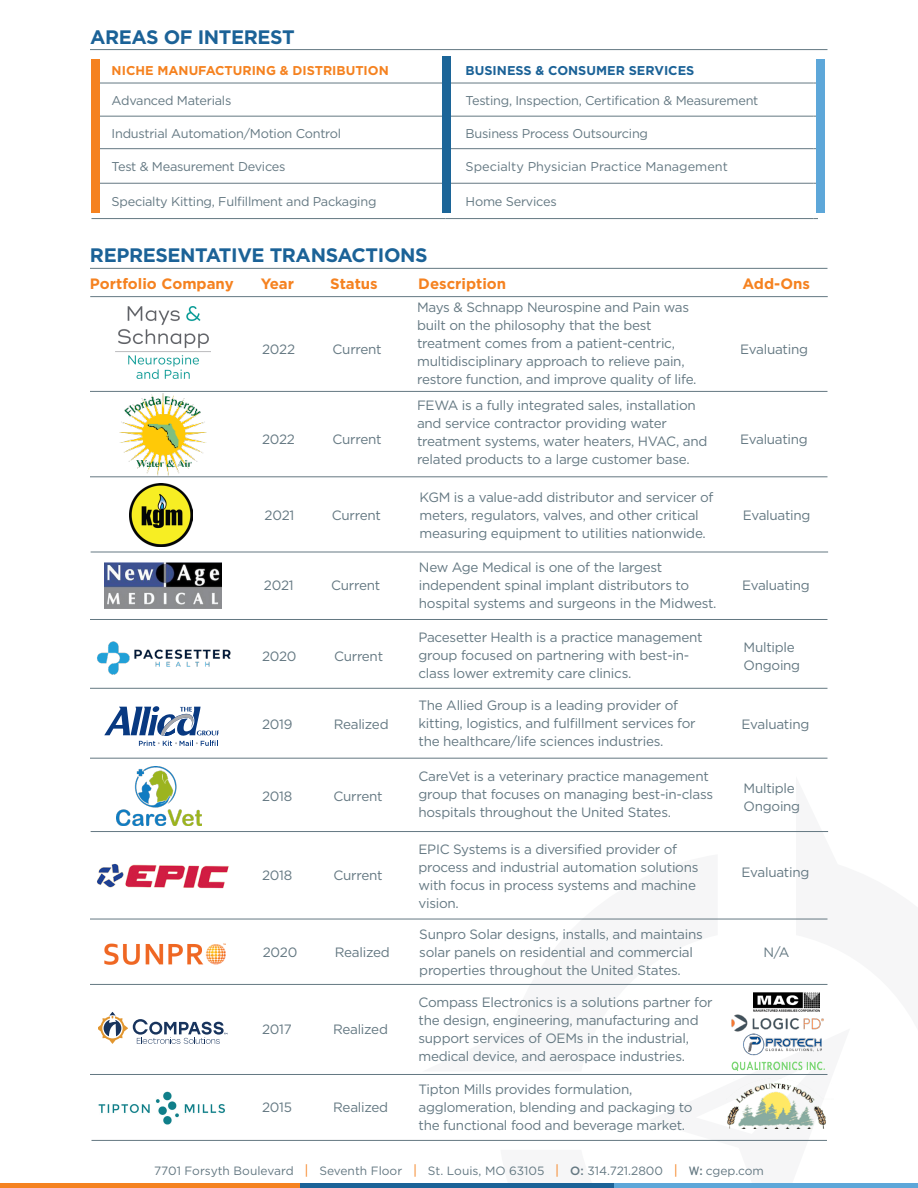
<style>
.page{position:relative;width:918px;height:1188px;background:#fff}
.page>*{position:absolute;margin:0;border:0;box-sizing:border-box;transform-origin:0 0}
.headline{font:700 19.5px "Gotham";letter-spacing:-.02em;color:#1b6297}
.orange_subhead{font:700 15px "Gotham";color:#f58220}
.intro_text{font:13.5px/18px "Gotham";letter-spacing:-.02em;color:#647882}
.table_right{font:12.75px "Gotham";letter-spacing:-.02em;color:#647882}
.table_right-2{font:12.75px "Gotham";color:#647882}
.orange_subhead-2{font:700 12.75px "Gotham";color:#f58220}
.orange_subhead-3{font:700 12.75px "Gotham";color:#1b6297}
.t1{font:12px "Gotham";color:#647882}
.s1{font-size:13.5px;color:#f58220}
.s2{font-weight:500}
</style>
<div class="page">
<hr style="left:92px;top:83px;width:354px;height:1px;background:#647882">
<hr style="left:446px;top:83px;width:367px;height:1px;background:#647882">
<hr style="left:92px;top:116px;width:354px;height:1px;background:#647882">
<hr style="left:446px;top:116px;width:367px;height:1px;background:#647882">
<hr style="left:92px;top:148px;width:354px;height:1px;background:#647882">
<hr style="left:446px;top:148px;width:367px;height:1px;background:#647882">
<hr style="left:92px;top:183px;width:354px;height:1px;background:#647882">
<hr style="left:446px;top:183px;width:367px;height:1px;background:#647882">
<hr style="left:92px;top:218px;width:354px;height:1px;background:#647882">
<hr style="left:446px;top:218px;width:367px;height:1px;background:#647882">
<div style="left:92px;top:59px;width:8px;height:154px;background:#f58220"></div>
<div style="left:816px;top:59px;width:9px;height:154px;background:#5da7d9"></div>
<svg style="left:500px;top:831px;width:418px;height:353px"></svg>
<hr style="left:90px;top:49px;width:737px;height:1px;background:#647882">
<hr style="left:90px;top:268px;width:737px;height:1px;background:#647882">
<hr style="left:0;top:1184px;width:304px;height:4px;background:#f58220">
<hr style="left:300px;top:1184px;width:318px;height:4px;background:#1b6297">
<hr style="left:614px;top:1184px;width:304px;height:4px;background:#5da7d9">
<hr style="left:92px;top:1140px;width:735px;height:1px;background:#647882">
<hr style="left:90px;top:688px;width:737px;height:1px;background:#647882">
<hr style="left:90px;top:619px;width:737px;height:1px;background:#647882">
<hr style="left:90px;top:477px;width:737px;height:1px;background:#647882">
<hr style="left:90px;top:391px;width:737px;height:1px;background:#647882">
<hr style="left:90px;top:758px;width:737px;height:1px;background:#647882">
<hr style="left:90px;top:919px;width:737px;height:1px;background:#647882">
<hr style="left:90px;top:984px;width:737px;height:1px;background:#647882">
<hr style="left:90px;top:1074px;width:737px;height:1px;background:#647882">
<img style="left:97px;top:641px;width:134px;height:34px">
<svg style="left:98px;top:1012px;width:129px;height:32px"></svg>
<img style="left:753px;top:992px;width:67px;height:19px">
<img style="left:731px;top:1014px;width:93px;height:17px">
<img style="left:740px;top:1032px;width:81px;height:25px">
<img style="left:731px;top:1059px;width:95px;height:6px">
<img style="left:98px;top:1091px;width:127px;height:34px">
<img style="left:727px;top:1065px;width:106px;height:63px">
<svg style="left:104px;top:706px;width:115px;height:40px"></svg>
<img style="left:97px;top:863px;width:132px;height:25px">
<img style="left:116px;top:766px;width:86px;height:60px">
<div style="left:442px;top:56px;width:9px;height:157px;background:#1c6598"></div>
<img style="left:105px;top:563px;width:116px;height:46px">
<img style="left:130px;top:483px;width:63px;height:63px">
<hr style="left:91px;top:552px;width:737px;height:1px;background:#647882">
<img style="left:104px;top:943px;width:122px;height:22px">
<hr style="left:91px;top:831px;width:737px;height:1px;background:#647882">
<img style="left:119px;top:393px;width:88px;height:82px">
<img style="left:115px;top:306px;width:96px;height:72px">
<hr style="left:90px;top:296px;width:738px;height:1px;background:#647882">
<p class="headline" style="left:90px;top:24px;width:206px">AREAS OF INTEREST</p>
<p class="orange_subhead-2" style="left:112px;top:62px;width:279px">NICHE MANUFACTURING &amp; DISTRIBUTION</p>
<p class="orange_subhead-3" style="left:466px;top:62px;width:230px">BUSINESS &amp; CONSUMER SERVICES</p>
<p class="table_right" style="left:112px;top:92px;width:121px">Advanced Materials</p>
<p class="table_right" style="left:466px;top:92px;width:294px">Testing, Inspection, Certification &amp; Measurement</p>
<p class="table_right" style="left:112px;top:125px;width:231px">Industrial Automation/Motion Control</p>
<p class="table_right" style="left:466px;top:125px;width:184px">Business Process Outsourcing</p>
<p class="table_right" style="left:112px;top:158px;width:175px">Test &amp; Measurement Devices</p>
<p class="table_right-2" style="left:466px;top:158px;width:264px">Specialty Physician Practice Management</p>
<p class="table_right" style="left:112px;top:193px;width:266px">Specialty Kitting, Fulfillment and Packaging</p>
<p class="table_right" style="left:466px;top:193px;width:93px">Home Services</p>
<p class="headline" style="left:90px;top:243px;width:339px">REPRESENTATIVE TRANSACTIONS</p>
<p class="orange_subhead" style="left:90px;top:274px;width:145px">Portfolio Company</p>
<p class="orange_subhead" style="left:261px;top:274px;width:35px">Year</p>
<p class="orange_subhead" style="left:330px;top:274px;width:49px">Status</p>
<p class="orange_subhead" style="left:418px;top:274px;width:90px">Description</p>
<p class="orange_subhead" style="left:742px;top:274px;width:69px">Add-Ons</p>
<p class="intro_text" style="left:417px;top:298px;width:281px">Mays &amp; Schnapp Neurospine and Pain was built on the philosophy that the best treatment comes from a patient-centric, multidisciplinary approach to relieve pain, restore function, and improve quality of life.</p>
<p class="intro_text" style="left:262px;top:340px;width:34px">2022</p>
<p class="intro_text" style="left:333px;top:340px;width:51px">Current</p>
<p class="intro_text" style="left:740px;top:340px;width:69px">Evaluating</p>
<p class="intro_text" style="left:417px;top:396px;width:292px">FEWA is a fully integrated sales, installation and service contractor providing water treatment systems, water heaters, HVAC, and related products to a large customer base.</p>
<p class="intro_text" style="left:262px;top:430px;width:34px">2022</p>
<p class="intro_text" style="left:333px;top:430px;width:51px">Current</p>
<p class="intro_text" style="left:740px;top:430px;width:69px">Evaluating</p>
<p class="intro_text" style="left:420px;top:488px;width:295px">KGM is a value-add distributor and servicer of meters, regulators, valves, and other critical measuring equipment to utilities nationwide.</p>
<p class="intro_text" style="left:265px;top:506px;width:31px">2021</p>
<p class="intro_text" style="left:332px;top:506px;width:51px">Current</p>
<p class="intro_text" style="left:743px;top:506px;width:69px">Evaluating</p>
<p class="intro_text" style="left:419px;top:558px;width:299px">New Age Medical is one of the largest independent spinal implant distributors to hospital systems and surgeons in the Midwest.</p>
<p class="intro_text" style="left:264px;top:576px;width:31px">2021</p>
<p class="intro_text" style="left:331px;top:576px;width:51px">Current</p>
<p class="intro_text" style="left:742px;top:576px;width:69px">Evaluating</p>
<p class="intro_text" style="left:262px;top:647px;width:36px">2020</p>
<p class="intro_text" style="left:334px;top:647px;width:51px">Current</p>
<p class="intro_text" style="left:262px;top:715px;width:32px">2019</p>
<p class="intro_text" style="left:334px;top:715px;width:56px">Realized</p>
<p class="intro_text" style="left:262px;top:787px;width:32px">2018</p>
<p class="intro_text" style="left:334px;top:787px;width:51px">Current</p>
<p class="intro_text" style="left:262px;top:866px;width:32px">2018</p>
<p class="intro_text" style="left:334px;top:866px;width:51px">Current</p>
<p class="intro_text" style="left:418px;top:628px;width:286px">Pacesetter Health is a practice management group focused on partnering with best-in&shy;class lower extremity care clinics.</p>
<p class="intro_text" style="left:418px;top:696px;width:279px">The Allied Group is a leading provider of kitting, logistics, and fulfillment services for the healthcare/life sciences industries.</p>
<p class="intro_text" style="left:744px;top:638px;width:53px">Multiple</p>
<p class="intro_text" style="left:744px;top:656px;width:58px">Ongoing</p>
<p class="intro_text" style="left:742px;top:715px;width:69px">Evaluating</p>
<p class="intro_text" style="left:418px;top:767px;width:296px">CareVet is a veterinary practice management group that focuses on managing best-in-class hospitals throughout the United States.</p>
<p class="intro_text" style="left:744px;top:779px;width:53px">Multiple</p>
<p class="intro_text" style="left:744px;top:797px;width:58px">Ongoing</p>
<p class="intro_text" style="left:418px;top:840px;width:282px">EPIC Systems is a diversified provider of process and industrial automation solutions with focus in process systems and machine vision.</p>
<p class="intro_text" style="left:742px;top:863px;width:69px">Evaluating</p>
<p class="intro_text" style="left:419px;top:925px;width:285px">Sunpro Solar designs, installs, and maintains solar panels on residential and commercial properties throughout the United States.</p>
<p class="intro_text" style="left:263px;top:943px;width:36px">2020</p>
<p class="intro_text" style="left:335px;top:943px;width:56px">Realized</p>
<p class="intro_text" style="left:763px;top:943px;width:28px">N/A</p>
<p class="intro_text" style="left:262px;top:1020px;width:31px">2017</p>
<p class="intro_text" style="left:333px;top:1020px;width:56px">Realized</p>
<p class="intro_text" style="left:262px;top:1098px;width:31px">2015</p>
<p class="intro_text" style="left:333px;top:1098px;width:56px">Realized</p>
<p class="intro_text" style="left:418px;top:993px;width:296px">Compass Electronics is a solutions partner for the design, engineering, manufacturing and support services of OEMs in the industrial, medical device, and aerospace industries.</p>
<p class="intro_text" style="left:418px;top:1080px;width:276px">Tipton Mills provides formulation, agglomeration, blending and packaging to the functional food and beverage market.</p>
<p class="t1" style="left:154px;top:1163px;width:611px">7701 Forsyth Boulevard <span class="s1">|</span> Seventh Floor <span class="s1">|</span> St. Louis, MO 63105 <span class="s1">|</span> <span class="s2">O:</span> 314.721.2800 <span class="s1">|</span> <span class="s2">W:</span> cgep.com</p>
</div>
